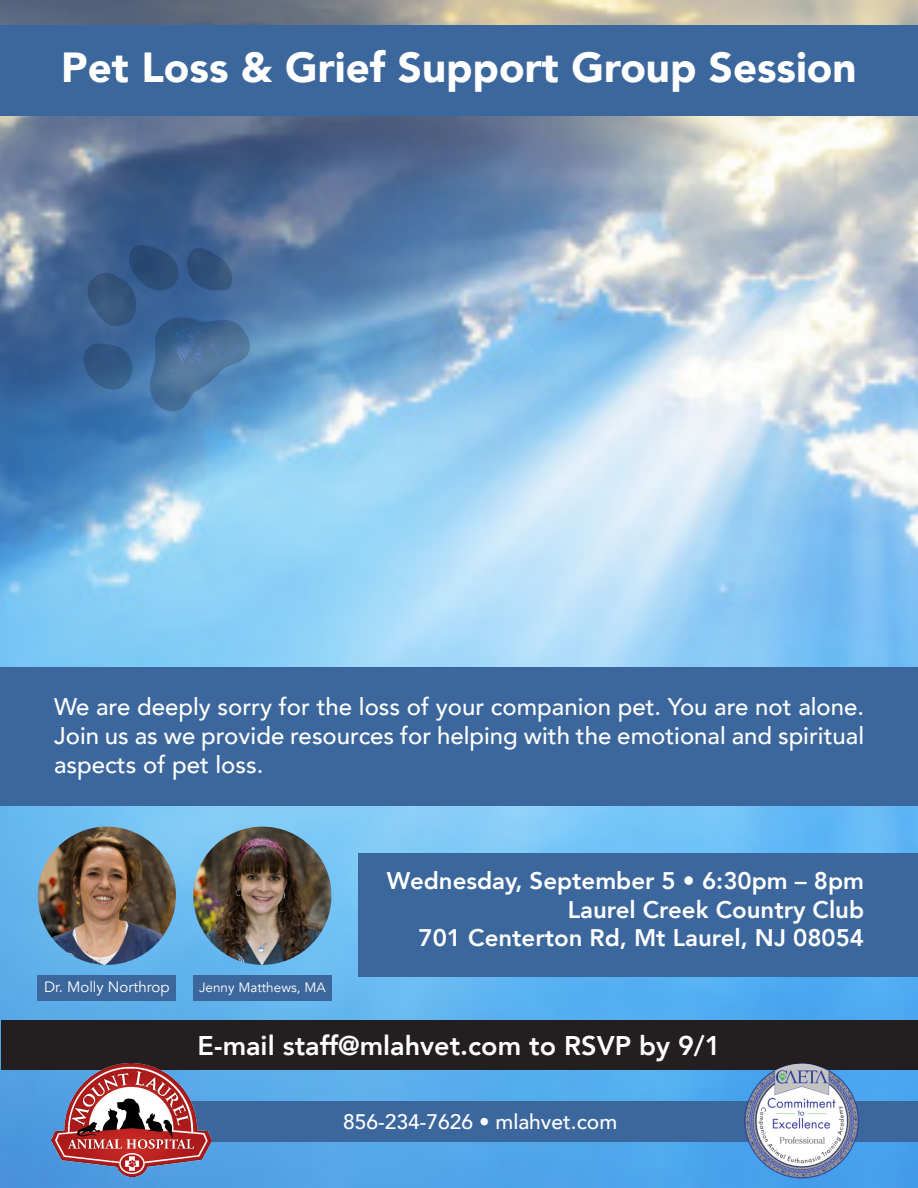
<style>
.page{position:relative;width:918px;height:1188px;background:#fff}
.page>*{position:absolute;margin:0;border:0;box-sizing:border-box;transform-origin:0 0}
.t1{font:900 42px "Avenir";color:#fff}
.t2{font:800 27px "Avenir";color:#fff}
.t3{font:500 24px/28.8px "Avenir";color:#fff;text-align:justify}
.t4{font:800 24px/28.8px "Avenir";color:#fff;text-align:right}
.t5{font:500 21px "Avenir";color:#fff}
.t6{font:15px "Avenir";color:#fff}
.t7{font:13.5px "Avenir";color:#fff}
</style>
<div class="page">
<img style="left:0;top:0;width:918px;height:1188px">
<div style="left:0;top:26px;width:918px;height:90px;background:#3c679c"></div>
<img style="left:22px;top:188px;width:281px;height:280px">
<div style="left:1px;top:1021px;width:916px;height:49px;background:#231f20"></div>
<div style="left:0;top:668px;width:918px;height:138px;background:#3c679c"></div>
<div style="left:359px;top:853px;width:559px;height:124px;background:#3c679c"></div>
<div style="left:193px;top:975px;width:138px;height:26px;background:#3c679c"></div>
<div style="left:38px;top:975px;width:138px;height:26px;background:#3c679c"></div>
<div style="left:123px;top:1101px;width:795px;height:41px;background:#3c679c"></div>
<img style="left:52px;top:1064px;width:160px;height:112px">
<img style="left:38px;top:827px;width:138px;height:138px;border-radius:69px">
<img style="left:193px;top:827px;width:138px;height:138px;border-radius:69px">
<img style="left:745px;top:1064px;width:114px;height:114px">
<h1 class="t1" style="left:61px;top:40px;width:797px">Pet Loss &amp; Grief Support Group Session</h1>
<p class="t3" style="left:54px;top:693px;width:811px">We are deeply sorry for the loss of your companion pet. You are not alone.<br>Join us as we provide resources for helping with the emotional and spiritual aspects of pet loss.</p>
<p class="t4" style="left:387px;top:867px;width:479px">Wednesday, September 5 • 6:30pm – 8pm<br>Laurel Creek Country Club<br>701 Centerton Rd, Mt Laurel, NJ 08054</p>
<p class="t6" style="left:44px;top:977px;width:127px">Dr. Molly Northrop</p>
<p class="t7" style="left:199px;top:979px;width:128px">Jenny Matthews, MA</p>
<p class="t2" style="left:198px;top:1028px;width:525px">E-mail staff@mlahvet.com to RSVP by 9/1</p>
<p class="t5" style="left:343px;top:1108px;width:275px">856-234-7626 • mlahvet.com</p>
</div>
